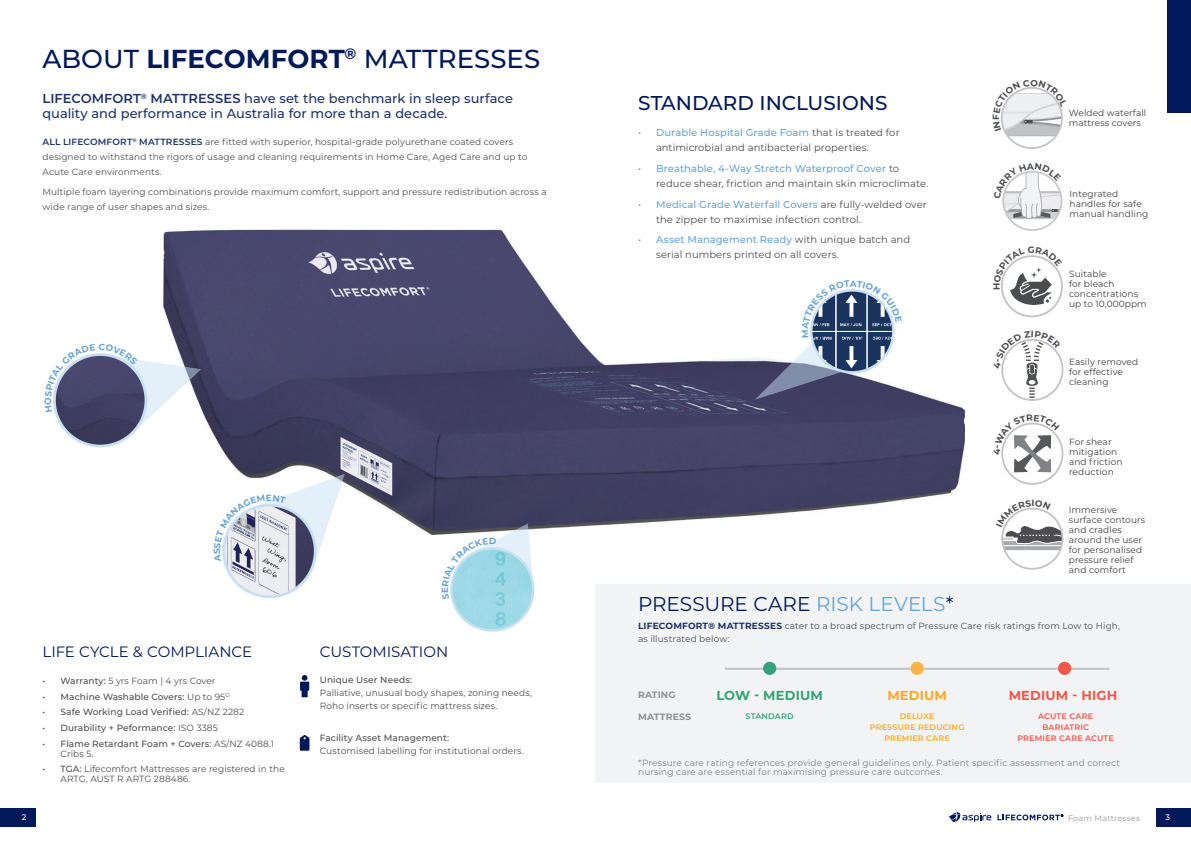
<style>
.page{position:relative;width:1191px;height:842px;background:#fff}
.page>*{position:absolute;margin:0;border:0;box-sizing:border-box;transform-origin:0 0}
.t1{font:500 26px "Montserrat";color:#011958}
.t2{font:20px "Montserrat";letter-spacing:-.005em;color:#011958}
.t3{font:500 20px "Montserrat";color:#011958}
.t4{font:15px "Montserrat";color:#011958}
.t5{font:500 13px/15px "Montserrat";color:#1d3269}
.t6{font:700 13px "Montserrat";letter-spacing:.01em;color:#f05749}
.t7{font:700 13px "Montserrat";letter-spacing:.01em;color:#36a277}
.t8{font:700 13px "Montserrat";letter-spacing:.01em;color:#faa925}
.t9{font:10px/15px "Montserrat";color:#4b4c4d}
.t10{font:700 9.2px "Montserrat";letter-spacing:.025em;color:#6c6d70}
.t11{font:9px/15px "Montserrat";letter-spacing:.01em;color:#4b4c4d}
.t12{font:9px/10px "Montserrat";letter-spacing:.01em;color:#3e3e3f}
.t13{font:500 9px/10px "Montserrat";letter-spacing:.01em;color:#4b4c4d}
.t14{font:9px/9px "Montserrat";letter-spacing:.01em;color:#808285}
.t15{font:700 9px "Montserrat";color:#4b4c4d}
.t16{font:700 9px "Montserrat";color:#65a4d8}
.t17{font:600 8px/11px "Montserrat";letter-spacing:.025em;color:#f05749;text-align:center}
.t18{font:600 8px/11px "Montserrat";letter-spacing:.02em;color:#faa925;text-align:center}
.t19{font:8px "Montserrat";letter-spacing:.03em;color:#95979a}
.t20{font:600 8px "Montserrat";letter-spacing:.025em;color:#36a277}
.t21{font:500 8px "Montserrat";color:#fff}
.s1{font-weight:700}
.s2{font-weight:600}
.s3{font-weight:600;color:#1d3269}
.s4{font-weight:500}
.s5{font-weight:400}
.s6{font-weight:500;color:#65a4d8}
.s7{color:#65a4d8}
.s8{font-weight:700;color:#1d3269}
</style>
<div class="page">
<div style="left:1155px;top:808px;width:36px;height:18px;background:#011958"></div>
<div style="left:0;top:808px;width:36px;height:18px;background:#011958"></div>
<svg style="left:997px;top:814px;width:66px;height:6px"></svg>
<svg style="left:948px;top:812px;width:43px;height:10px"></svg>
<img style="left:163px;top:229px;width:801px;height:306px">
<div style="left:595px;top:584px;width:596px;height:198px;background:#f2f3f4"></div>
<img style="left:1001px;top:88px;width:61px;height:60px;border-radius:30px">
<svg style="left:1003px;top:172px;width:58px;height:58px"></svg>
<svg style="left:1002px;top:424px;width:60px;height:60px"></svg>
<div style="left:1001px;top:423px;width:62px;height:62px;border:2px solid #c2c3c6;border-radius:50%"></div>
<svg style="left:302px;top:675px;width:5px;height:6px"></svg>
<div style="left:300px;top:682px;width:9px;height:9px;background:#011958"></div>
<div style="left:301px;top:690px;width:7px;height:7px;background:#011958"></div>
<svg style="left:300px;top:735px;width:9px;height:16px"></svg>
<img style="left:224px;top:505px;width:91px;height:92px;border-radius:46px">
<img style="left:451px;top:548px;width:82px;height:82px;border-radius:41px">
<div style="left:1167px;top:0;width:24px;height:112px;background:#011958"></div>
<hr style="left:725px;top:668px;width:384px;height:2px;background:#bcbdc0">
<div style="left:763px;top:662px;width:13px;height:13px;background:#36a277;border-radius:50%"></div>
<svg style="left:910px;top:662px;width:13px;height:13px"></svg>
<div style="left:1058px;top:662px;width:13px;height:13px;background:#f05749;border-radius:50%"></div>
<svg style="left:1000px;top:87px;width:63px;height:45px"></svg>
<svg style="left:1001px;top:255px;width:61px;height:50px"></svg>
<svg style="left:1002px;top:170px;width:59px;height:49px"></svg>
<svg style="left:1001px;top:339px;width:59px;height:61px"></svg>
<svg style="left:1001px;top:422px;width:58px;height:50px"></svg>
<svg style="left:1001px;top:507px;width:61px;height:44px"></svg>
<svg style="left:214px;top:474px;width:131px;height:97px"></svg>
<svg style="left:442px;top:523px;width:90px;height:76px"></svg>
<svg style="left:755px;top:280px;width:147px;height:120px"></svg>
<svg style="left:53px;top:344px;width:148px;height:96px"></svg>
<h1 class="t1" style="left:43px;top:40px;width:499px">ABOUT <span class="s1">LIFECOMFORT</span><sup>®</sup> MATTRESSES</h1>
<h3 class="t5" style="left:43px;top:91px;width:472px"><span class="s2">LIFECOMFORT</span><sup>®</sup> <span class="s2">MATTRESSES</span> have set the benchmark in sleep surface quality and performance in Australia for more than a decade.</h3>
<p class="t11" style="left:43px;top:134px;width:486px"><span class="s3">ALL LIFECOMFORT</span><sup>®</sup> <span class="s3">MATTRESSES</span> are fitted with superior, hospital-grade polyurethane coated covers designed to withstand the rigors of usage and cleaning requirements in Home Care, Aged Care and up to<br>Acute Care environments.</p>
<p class="t11" style="left:43px;top:184px;width:506px">Multiple foam layering combinations provide maximum comfort, support and pressure redistribution across a wide range of user shapes and sizes.</p>
<p class="t16" style="left:266px;top:491px;width:8px">E</p>
<h3 class="t4" style="left:43px;top:641px;width:211px">LIFE CYCLE &amp; COMPLIANCE</h3>
<p class="t11" style="left:43px;top:673px;width:174px"><span class="s4">• Warranty:</span> 5 yrs Foam | 4 yrs Cover</p>
<p class="t13" style="left:43px;top:691px;width:189px">• Machine Washable Covers: <span class="s5">Up to 95</span><sup>O</sup></p>
<p class="t13" style="left:43px;top:707px;width:203px">• Safe Working Load Verified: <span class="s5">AS/NZ 2282</span></p>
<p class="t13" style="left:43px;top:722px;width:177px">• Durability + Peformance: <span class="s5">ISO 3385</span></p>
<p class="t13" style="left:61px;top:738px;width:215px;text-indent:-18px">• Flame Retardant Foam + Covers: <span class="s5">AS/NZ 4088.1<br>Cribs 5.</span></p>
<p class="t11" style="left:61px;top:764px;width:226px;line-height:10px;text-indent:-18px"><span class="s4">• TGA:</span> Lifecomfort Mattresses are registered in the<br>ARTG, AUST R ARTG 288486.</p>
<h3 class="t4" style="left:320px;top:641px;width:130px">CUSTOMISATION</h3>
<p class="t13" style="left:320px;top:675px;width:94px">Unique User Needs:</p>
<p class="t11" style="left:320px;top:686px;width:214px;line-height:13px">Palliative, unusual body shapes, zoning needs,<br>Roho inserts or specific mattress sizes.</p>
<p class="t13" style="left:320px;top:732px;width:131px">Facility Asset Management:</p>
<p class="t11" style="left:320px;top:743px;width:205px">Customised labelling for institutional orders.</p>
<h2 class="t3" style="left:638px;top:89px;width:251px">STANDARD INCLUSIONS</h2>
<p class="t9" style="left:656px;top:125px;width:245px;text-indent:-18px"><span class="s6">• Durable Hospital Grade Foam</span> that is treated for antimicrobial and antibacterial properties.</p>
<p class="t9" style="left:656px;top:161px;width:274px;text-indent:-18px"><span class="s6">• Breathable, 4-Way Stretch Waterproof Cover</span> to reduce shear, friction and maintain skin microclimate.</p>
<p class="t9" style="left:656px;top:196px;width:272px;text-indent:-18px"><span class="s6">• Medical Grade Waterfall Covers</span> are fully-welded over the zipper to maximise infection control.</p>
<p class="t9" style="left:656px;top:232px;width:256px;text-indent:-18px"><span class="s6">• Asset Management Ready</span> with unique batch and serial numbers printed on all covers.</p>
<p class="t16" style="left:849px;top:277px;width:8px">A</p>
<p class="t15" style="left:990px;top:290px;width:9px;rotate:-90deg">H</p>
<p class="t15" style="left:1031px;top:327px;width:5px">I</p>
<p class="t12" style="left:1069px;top:108px;width:79px">Welded waterfall mattress covers</p>
<p class="t12" style="left:1069px;top:188px;width:80px">Integrated handles for safe manual handling</p>
<p class="t12" style="left:1069px;top:269px;width:79px">Suitable<br>for bleach concentrations up to 10,000ppm</p>
<p class="t12" style="left:1069px;top:356px;width:71px">Easily removed for effective cleaning</p>
<p class="t12" style="left:1069px;top:437px;width:55px">For shear mitigation and friction reduction</p>
<p class="t12" style="left:1068px;top:505px;width:78px">Immersive surface contours and cradles around the user for personalised pressure relief and comfort</p>
<h2 class="t2" style="left:638px;top:590px;width:317px">PRESSURE CARE <span class="s7">RISK LEVELS</span>*</h2>
<p class="t11" style="left:638px;top:619px;width:483px;line-height:13px"><span class="s8">LIFECOMFORT® MATTRESSES</span> cater to a broad spectrum of Pressure Care risk ratings from Low to High, as illustrated below:</p>
<p class="t10" style="left:638px;top:688px;width:39px">RATING</p>
<h3 class="t6" style="left:1008px;top:686px;width:110px">MEDIUM - HIGH</h3>
<p class="t10" style="left:638px;top:710px;width:55px">MATTRESS</p>
<h3 class="t7" style="left:716px;top:686px;width:108px">LOW - MEDIUM</h3>
<h3 class="t8" style="left:887px;top:686px;width:61px">MEDIUM</h3>
<p class="t20" style="left:745px;top:710px;width:50px">STANDARD</p>
<p class="t17" style="left:1017px;top:710px;width:98px">ACUTE CARE<br>BARIATRIC<br>PREMIER CARE ACUTE</p>
<p class="t18" style="left:869px;top:710px;width:96px">DELUXE<br>PRESSURE REDUCING<br>PREMIER CARE</p>
<p class="t14" style="left:638px;top:758px;width:483px">*Pressure care rating references provide general guidelines only. Patient specific assessment and correct nursing care are essential for maximising pressure care outcomes.</p>
<p class="t21" style="left:22px;top:811px;width:6px">2</p>
<p class="t19" style="left:1068px;top:812px;width:73px">Foam Mattresses</p>
<p class="t21" style="left:1165px;top:811px;width:6px">3</p>
</div>
